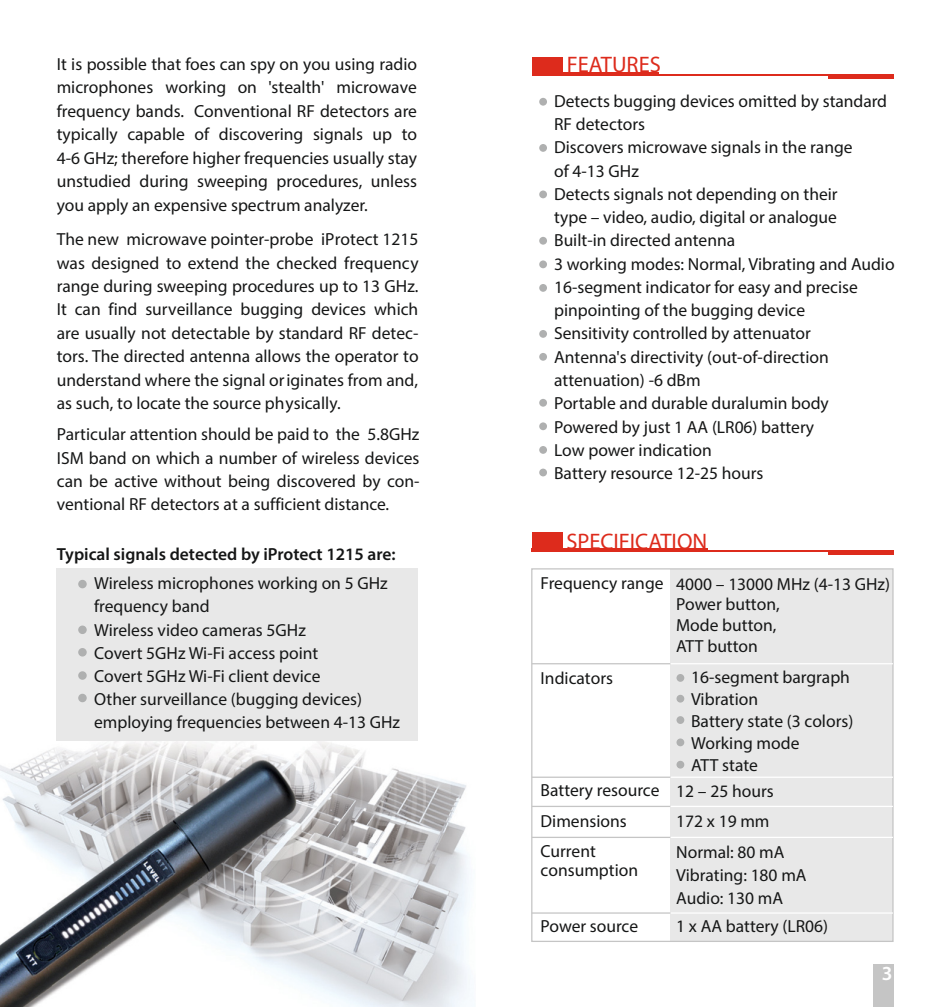
<style>
.page{position:relative;width:950px;height:1007px;background:#fff}
.page>*{position:absolute;margin:0;border:0;box-sizing:border-box;transform-origin:0 0}
.t1{font:22.5px "Myriad Pro";color:#dd2b1c}
.t2{font:600 20px "Myriad Pro";color:#fff}
.t3{font:17.5px/23.2px "Myriad Pro";color:#151616}
.t4{font:600 17.5px "Myriad Pro";color:#151616}
</style>
<div class="page">
<img style="left:0;top:568px;width:470px;height:438px">
<hr style="left:532px;top:72px;width:126px;height:3px;background:#dd2b1c">
<hr style="left:532px;top:548px;width:176px;height:4px;background:#dd2b1c">
<div style="left:532px;top:57px;width:30px;height:18px;background:#dd2b1c"></div>
<div style="left:532px;top:532px;width:30px;height:20px;background:#dd2b1c"></div>
<hr style="left:532px;top:74px;width:361px;height:1px;background:#dd2b1c">
<hr style="left:532px;top:550px;width:361px;height:2px;background:#dd2b1c">
<hr style="left:828px;top:74px;width:65px;height:4px;background:#dd2b1c">
<div style="left:828px;top:550px;width:65px;height:5px;background:#dd2b1c"></div>
<div style="left:57px;top:568px;width:361px;height:173px;background:#e8e8e8"></div>
<div style="left:78px;top:579px;width:9px;height:9px;background:#afb0b0;border-radius:50%"></div>
<div style="left:78px;top:625px;width:9px;height:9px;background:#afb0b0;border-radius:50%"></div>
<div style="left:78px;top:648px;width:9px;height:8px;background:#afb0b0;border-radius:50%"></div>
<div style="left:78px;top:671px;width:9px;height:8px;background:#afb0b0;border-radius:50%"></div>
<div style="left:78px;top:693px;width:9px;height:9px;background:#afb0b0;border-radius:50%"></div>
<div style="left:670px;top:568px;width:223px;height:373px;background:#e8e8e8"></div>
<div style="left:531px;top:568px;width:362px;height:373px;border:1px solid #c5c5c5"></div>
<hr style="left:532px;top:663px;width:138px;height:1px;background:#c5c5c5">
<hr style="left:532px;top:776px;width:138px;height:1px;background:#c5c5c5">
<hr style="left:532px;top:805px;width:138px;height:1px;background:#c5c5c5">
<hr style="left:532px;top:836px;width:138px;height:1px;background:#c5c5c5">
<hr style="left:532px;top:912px;width:138px;height:1px;background:#c5c5c5">
<hr style="left:670px;top:663px;width:223px;height:1px;background:#fff">
<hr style="left:670px;top:776px;width:223px;height:1px;background:#fff">
<hr style="left:670px;top:805px;width:223px;height:1px;background:#fff">
<hr style="left:670px;top:836px;width:223px;height:1px;background:#fff">
<hr style="left:670px;top:912px;width:223px;height:1px;background:#fff">
<div style="left:676px;top:674px;width:8px;height:7px;background:#afb0b0;border-radius:50%"></div>
<div style="left:539px;top:98px;width:8px;height:8px;background:#afb0b0;border-radius:50%"></div>
<div style="left:539px;top:144px;width:8px;height:8px;background:#afb0b0;border-radius:50%"></div>
<div style="left:539px;top:190px;width:8px;height:8px;background:#afb0b0;border-radius:50%"></div>
<div style="left:539px;top:237px;width:8px;height:7px;background:#afb0b0;border-radius:50%"></div>
<div style="left:539px;top:260px;width:8px;height:8px;background:#afb0b0;border-radius:50%"></div>
<div style="left:539px;top:284px;width:8px;height:8px;background:#afb0b0;border-radius:50%"></div>
<div style="left:539px;top:330px;width:8px;height:8px;background:#afb0b0;border-radius:50%"></div>
<div style="left:539px;top:353px;width:8px;height:7px;background:#afb0b0;border-radius:50%"></div>
<div style="left:539px;top:399px;width:8px;height:7px;background:#afb0b0;border-radius:50%"></div>
<div style="left:539px;top:422px;width:8px;height:8px;background:#afb0b0;border-radius:50%"></div>
<div style="left:539px;top:446px;width:8px;height:8px;background:#afb0b0;border-radius:50%"></div>
<div style="left:539px;top:468px;width:8px;height:8px;background:#afb0b0;border-radius:50%"></div>
<div style="left:676px;top:694px;width:8px;height:8px;background:#afb0b0;border-radius:50%"></div>
<div style="left:676px;top:716px;width:8px;height:7px;background:#afb0b0;border-radius:50%"></div>
<div style="left:676px;top:738px;width:8px;height:8px;background:#afb0b0;border-radius:50%"></div>
<div style="left:676px;top:760px;width:8px;height:8px;background:#afb0b0;border-radius:50%"></div>
<div style="left:873px;top:964px;width:20px;height:42px;background:#c5c5c5"></div>
<p class="t3" style="left:57px;top:54px;width:362px;text-align:justify">It is possible that foes can spy on you using radio microphones working on 'stealth' microwave frequency bands. Conventional RF detectors are typically capable of discovering signals up to 4-6 GHz; therefore higher frequencies usually stay unstudied during sweeping procedures, unless you apply an expensive spectrum analyzer.</p>
<p class="t3" style="left:57px;top:229px;width:363px;text-align:justify">The new microwave pointer-probe iProtect 1215 was designed to extend the checked frequency range during sweeping procedures up to 13 GHz.<br>It can find surveillance bugging devices which are usually not detectable by standard RF detec&shy;tors. The directed antenna allows the operator to understand where the signal originates from and, as such, to locate the source physically.</p>
<p class="t3" style="left:57px;top:424px;width:364px;text-align:justify">Particular attention should be paid to the 5.8GHz ISM band on which a number of wireless devices can be active without being discovered by con&shy;ventional RF detectors at a sufficient distance.</p>
<p class="t4" style="left:57px;top:547px;width:340px">Typical signals detected by iProtect 1215 are:</p>
<p class="t3" style="left:94px;top:573px;width:307px">Wireless microphones working on 5 GHz frequency band<br>Wireless video cameras 5GHz<br>Covert 5GHz Wi-Fi access point<br>Covert 5GHz Wi-Fi client device<br>Other surveillance (bugging devices) employing frequencies between 4-13 GHz</p>
<p class="t1" style="left:567px;top:55px;width:96px">FEATURES</p>
<p class="t3" style="left:554px;top:91px;width:342px">Detects bugging devices omitted by standard RF detectors<br>Discovers microwave signals in the range<br>of 4-13 GHz<br>Detects signals not depending on their<br>type – video, audio, digital or analogue<br>Built-in directed antenna<br>3 working modes: Normal, Vibrating and Audio 16-segment indicator for easy and precise pinpointing of the bugging device<br>Sensitivity controlled by attenuator<br>Antenna's directivity (out-of-direction attenuation) -6 dBm<br>Portable and durable duralumin body Powered by just 1 AA (LR06) battery<br>Low power indication<br>Battery resource 12-25 hours</p>
<p class="t1" style="left:566px;top:532px;width:142px">SPECIFICATION</p>
<p class="t3" style="left:676px;top:575px;width:215px;line-height:20.8px;text-indent:-136px">Frequency range 4000 – 13000 MHz (4-13 GHz)<br>Power button,<br>Mode button,<br>ATT button</p>
<p class="t3" style="left:540px;top:668px;width:74px">Indicators</p>
<p class="t3" style="left:691px;top:667px;width:164px;line-height:22px">16-segment bargraph<br>Vibration<br>Battery state (3 colors)<br>Working mode<br>ATT state</p>
<p class="t3" style="left:540px;top:776px;width:234px;line-height:30.2px">Battery resource 12 – 25 hours<br>Dimensions</p>
<p class="t3" style="left:676px;top:811px;width:95px">172 x 19 mm</p>
<p class="t3" style="left:540px;top:843px;width:99px;line-height:18.5px">Current consumption</p>
<p class="t3" style="left:676px;top:841px;width:132px">Normal: 80 mA<br>Vibrating: 180 mA<br>Audio: 130 mA</p>
<p class="t3" style="left:540px;top:915px;width:99px">Power source</p>
<p class="t3" style="left:676px;top:915px;width:153px">1 x AA battery (LR06)</p>
<p class="t2" style="left:881px;top:964px;width:12px">3</p>
</div>
